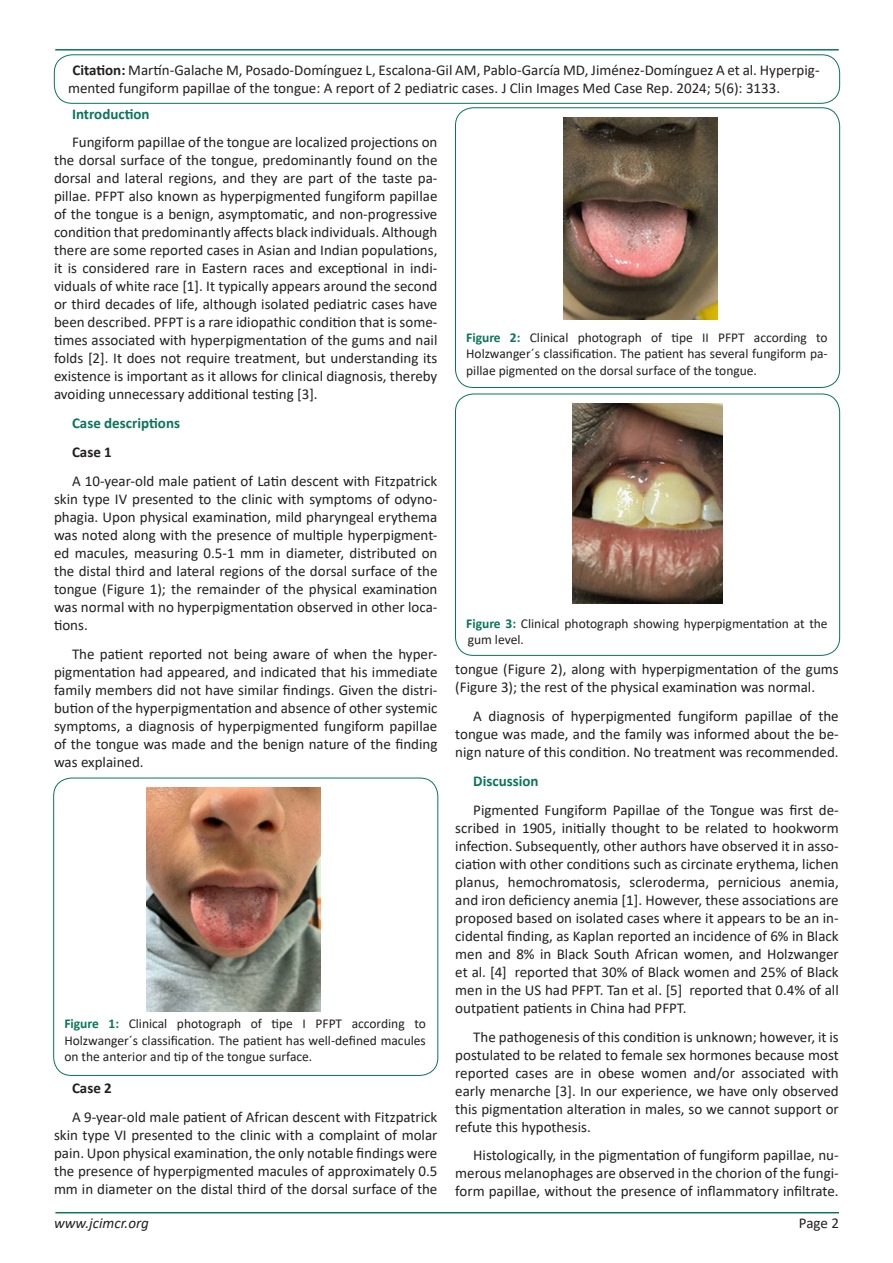
<style>
.page{position:relative;width:893px;height:1263px;background:#fff}
.page>*{position:absolute;margin:0;border:0;box-sizing:border-box;transform-origin:0 0}
.t1{font:15px/18px "Calibri";color:#231f20;text-align:justify}
.t2{font:700 15px "Calibri";color:#0a755b}
.t3{font:italic 15px "Calibri";color:#231f20}
.t4{font:700 15px "Calibri";color:#231f20}
.t5{font:13.5px/16.5px "Calibri";color:#231f20;text-align:justify}
.s1{font-weight:700}
.s2{font-weight:700;color:#0a755b}
</style>
<div class="page">
<hr style="left:55px;top:1212px;width:784px;height:1px;background:#0a755b">
<hr style="left:55px;top:49px;width:784px;height:2px;background:#0a755b">
<div style="left:54px;top:55px;width:786px;height:49px;border:1px solid #0a755b;border-radius:18px"></div>
<div style="left:53px;top:778px;width:385px;height:298px;border:1px solid #0a755b;border-radius:18px"></div>
<img style="left:147px;top:788px;width:173px;height:223px">
<div style="left:455px;top:108px;width:385px;height:280px;border:1px solid #0a755b;border-radius:18px"></div>
<img style="left:563px;top:117px;width:155px;height:203px">
<div style="left:455px;top:394px;width:385px;height:262px;border:1px solid #0a755b;border-radius:18px"></div>
<img style="left:573px;top:404px;width:149px;height:200px">
<p class="t1" style="left:68px;top:61px;width:753px;text-indent:4px"><span class="s1">Citation:</span> Martín-Galache M, Posado-Domínguez L, Escalona-Gil AM, Pablo-García MD, Jiménez-Domínguez A et al. Hyperpig&shy;mented fungiform papillae of the tongue: A report of 2 pediatric cases. J Clin Images Med Case Rep. 2024; 5(6): 3133.</p>
<p class="t2" style="left:72px;top:103px;width:79px">Introduction</p>
<p class="t1" style="left:54px;top:133px;width:385px;text-indent:18px">Fungiform papillae of the tongue are localized projections on the dorsal surface of the tongue, predominantly found on the dorsal and lateral regions, and they are part of the taste pa&shy;pillae. PFPT also known as hyperpigmented fungiform papillae of the tongue is a benign, asymptomatic, and non-progressive condition that predominantly affects black individuals. Although there are some reported cases in Asian and Indian populations, it is considered rare in Eastern races and exceptional in indi&shy;viduals of white race [1]. It typically appears around the second or third decades of life, although isolated pediatric cases have been described. PFPT is a rare idiopathic condition that is some&shy;times associated with hyperpigmentation of the gums and nail folds [2]. It does not require treatment, but understanding its existence is important as it allows for clinical diagnosis, thereby avoiding unnecessary additional testing [3].</p>
<p class="t2" style="left:72px;top:413px;width:110px">Case descriptions</p>
<p class="t4" style="left:72px;top:441px;width:41px">Case 1</p>
<p class="t1" style="left:54px;top:471px;width:385px;text-indent:18px">A 10-year-old male patient of Latin descent with Fitzpatrick skin type IV presented to the clinic with symptoms of odyno&shy;phagia. Upon physical examination, mild pharyngeal erythema was noted along with the presence of multiple hyperpigment&shy;ed macules, measuring 0.5-1 mm in diameter, distributed on the distal third and lateral regions of the dorsal surface of the tongue (Figure 1); the remainder of the physical examination was normal with no hyperpigmentation observed in other loca&shy;tions.</p>
<p class="t1" style="left:54px;top:644px;width:385px;text-indent:18px">The patient reported not being aware of when the hyper&shy;pigmentation had appeared, and indicated that his immediate family members did not have similar findings. Given the distri&shy;bution of the hyperpigmentation and absence of other systemic symptoms, a diagnosis of hyperpigmented fungiform papillae of the tongue was made and the benign nature of the finding was explained.</p>
<p class="t5" style="left:466px;top:328px;width:363px"><span class="s2">Figure 2:</span> Clinical photograph of tipe II PFPT according to Holzwanger´s classification. The patient has several fungiform pa&shy;pillae pigmented on the dorsal surface of the tongue.</p>
<p class="t5" style="left:466px;top:615px;width:363px"><span class="s2">Figure 3:</span> Clinical photograph showing hyperpigmentation at the gum level.</p>
<p class="t1" style="left:455px;top:660px;width:385px">tongue (Figure 2), along with hyperpigmentation of the gums (Figure 3); the rest of the physical examination was normal.</p>
<p class="t1" style="left:455px;top:707px;width:385px;text-indent:18px">A diagnosis of hyperpigmented fungiform papillae of the tongue was made, and the family was informed about the be&shy;nign nature of this condition. No treatment was recommended.</p>
<p class="t2" style="left:473px;top:770px;width:67px">Discussion</p>
<p class="t1" style="left:455px;top:800px;width:385px;text-indent:18px">Pigmented Fungiform Papillae of the Tongue was first de&shy;scribed in 1905, initially thought to be related to hookworm infection. Subsequently, other authors have observed it in asso&shy;ciation with other conditions such as circinate erythema, lichen planus, hemochromatosis, scleroderma, pernicious anemia, and iron deficiency anemia [1]. However, these associations are proposed based on isolated cases where it appears to be an in&shy;cidental finding, as Kaplan reported an incidence of 6% in Black men and 8% in Black South African women, and Holzwanger et al. [4] reported that 30% of Black women and 25% of Black men in the US had PFPT. Tan et al. [5] reported that 0.4% of all outpatient patients in China had PFPT.</p>
<p class="t1" style="left:455px;top:1027px;width:385px;text-indent:18px">The pathogenesis of this condition is unknown; however, it is postulated to be related to female sex hormones because most reported cases are in obese women and/or associated with early menarche [3]. In our experience, we have only observed this pigmentation alteration in males, so we cannot support or refute this hypothesis.</p>
<p class="t1" style="left:455px;top:1146px;width:385px;text-indent:18px">Histologically, in the pigmentation of fungiform papillae, nu&shy;merous melanophages are observed in the chorion of the fungi&shy;form papillae, without the presence of inflammatory infiltrate.</p>
<p class="t5" style="left:64px;top:1015px;width:363px"><span class="s2">Figure 1:</span> Clinical photograph of tipe I PFPT according to Holzwanger´s classification. The patient has well-defined macules on the anterior and tip of the tongue surface.</p>
<p class="t4" style="left:72px;top:1077px;width:41px">Case 2</p>
<p class="t1" style="left:54px;top:1107px;width:385px;text-indent:18px">A 9-year-old male patient of African descent with Fitzpatrick skin type VI presented to the clinic with a complaint of molar pain. Upon physical examination, the only notable findings were the presence of hyperpigmented macules of approximately 0.5 mm in diameter on the distal third of the dorsal surface of the</p>
<p class="t3" style="left:54px;top:1212px;width:96px">www.jcimcr.org</p>
<p class="t1" style="left:799px;top:1213px;width:42px">Page 2</p>
</div>
